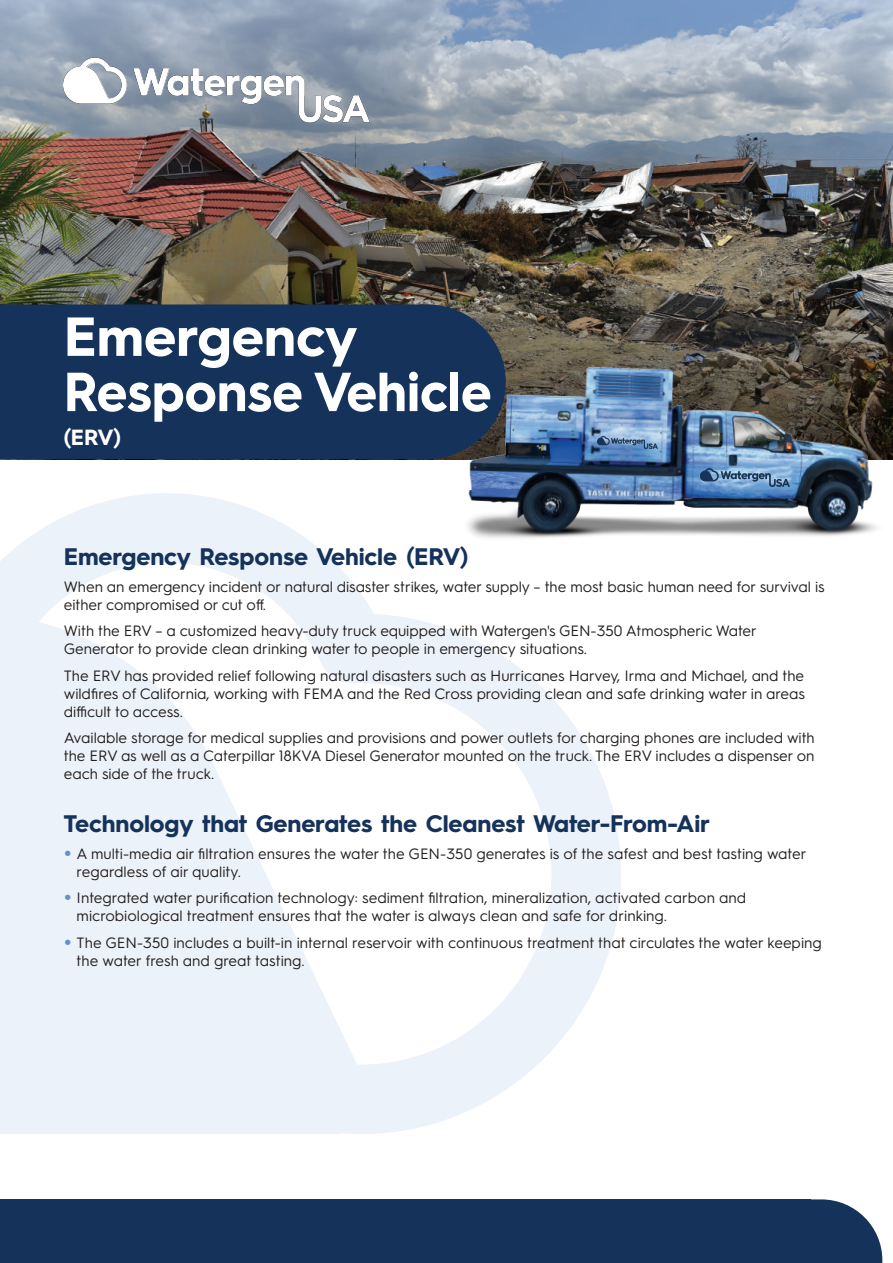
<style>
.page{position:relative;width:893px;height:1263px;background:#fff}
.page>*{position:absolute;margin:0;border:0;box-sizing:border-box;transform-origin:0 0}
.t1{font:700 55.05px/55.2px "Hurme Geometric Sans 3";color:#fff}
.t2{font:700 24px "Hurme Geometric Sans 3";letter-spacing:-.005em;color:#14325a}
.t3{font:700 22.5px "Hurme Geometric Sans 3";color:#6391cc}
.t4{font:700 22.05px "Hurme Geometric Sans 3";color:#fff}
.t5{font:15px/18px "Hurme Geometric Sans 3";letter-spacing:-.005em;color:#231f20}
.s1{font-weight:700;font-size:22.5px;color:#6391cc}
</style>
<div class="page">
<img style="left:0;top:122px;width:893px;height:148px">
<img style="left:0;top:270px;width:893px;height:81px">
<svg style="left:0;top:0;width:893px;height:122px;background:#9baabd"></svg>
<div style="left:0;top:304px;width:506px;height:155px;background:#14325a"></div>
<svg style="left:0;top:493px;width:621px;height:641px;fill:#ecf2f9"></svg>
<img style="left:435px;top:351px;width:458px;height:200px">
<svg style="left:811px;top:1199px;width:71px;height:64px"></svg>
<div style="left:0;top:1199px;width:811px;height:64px;background:#14325a"></div>
<img style="left:63px;top:58px;width:307px;height:64px">
<img style="left:701px;top:468px;width:88px;height:19px">
<img style="left:597px;top:436px;width:60px;height:13px">
<h1 class="t1" style="left:64px;top:306px;width:429px">Emergency<br>Response Vehicle</h1>
<h3 class="t4" style="left:64px;top:422px;width:59px">(ERV(</h3>
<h2 class="t2" style="left:64px;top:540px;width:406px">Emergency Response Vehicle (ERV(</h2>
<p class="t5" style="left:64px;top:576px;width:762px">When an emergency incident or natural disaster strikes, water supply – the most basic human need for survival is either compromised or cut off.</p>
<p class="t5" style="left:64px;top:621px;width:694px">With the ERV – a customized heavy-duty truck equipped with Watergens' GEN-350 Atmospheric Water<br>Generator to provide clean drinking water to people in emergency situations.</p>
<p class="t5" style="left:64px;top:665px;width:743px;text-align:justify">The ERV has provided relief following natural disasters such as Hurricanes Harvey, Irma and Michael, and the wildfires of California, working with FEMA and the Red Cross providing clean and safe drinking water in areas difficult to access.</p>
<p class="t5" style="left:64px;top:728px;width:752px;text-align:justify">Available storage for medical supplies and provisions and power outlets for charging phones are included with the ERV as well as a Caterpillar 18KVA Diesel Generator mounted on the truck. The ERV includes a dispenser on each side of the truck.</p>
<h2 class="t2" style="left:64px;top:807px;width:648px">Technology that Generates the Cleanest Water-From-Air</h2>
<p class="t5" style="left:77px;top:843px;width:731px;text-indent:-13px">A<span class="s1">•</span> multi-media air filtration ensures the water the GEN-350 generates is of the safest and best tasting water regardless of air quality.</p>
<p class="t5" style="left:77px;top:888px;width:671px">Integrated water purification technology: sediment filtration, mineralization, activated carbon and</p>
<h3 class="t3" style="left:64px;top:879px;width:10px">•</h3>
<p class="t5" style="left:77px;top:901px;width:747px;line-height:26.5px">microbiological treatment ensures that the water is always clean and safe for drinking.<br>The GEN-350 includes a built-in internal reservoir with continuous treatment that circulates the water keeping</p>
<h3 class="t3" style="left:64px;top:924px;width:10px">•</h3>
<p class="t5" style="left:77px;top:950px;width:230px">the water fresh and great tasting.</p>
</div>
